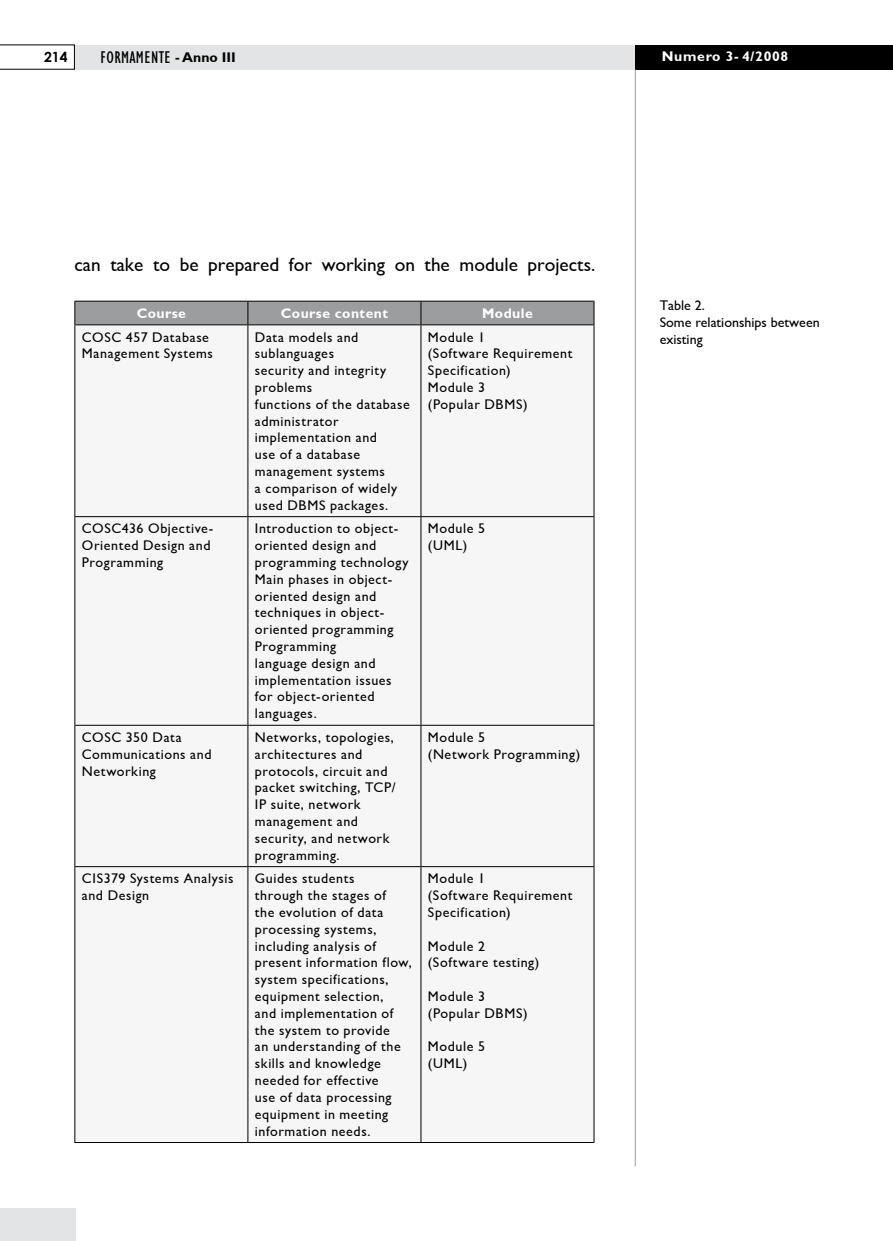
<style>
.page{position:relative;width:893px;height:1241px;background:#fff}
.page>*{position:absolute;margin:0;border:0;box-sizing:border-box;transform-origin:0 0}
.t1{font:19.25px "Formamente";color:#000}
.t2{font:17.5px "Formamente Condensed";color:#000}
.t3{font:14px/16.8px "Formamente";letter-spacing:.04em;color:#000}
.t4{font:14px/16.8px "Formamente";color:#000}
.t5{font:700 14px "Formamente";letter-spacing:.03em;color:#fff}
.t6{font:700 14px "Formamente";letter-spacing:.05em;color:#fff}
.t7{font:700 14px "Formamente";color:#000}
.t8{font:700 14px "Century Gothic";color:#000}
</style>
<div class="page">
<div style="left:75px;top:45px;width:818px;height:24px;background:#e3e4e5"></div>
<div style="left:635px;top:45px;width:258px;height:24px;background:#000"></div>
<svg style="left:0;top:45px;width:75px;height:24px"></svg>
<div style="left:0;top:1208px;width:75px;height:32px;background:#e3e4e5"></div>
<hr style="left:635px;top:69px;width:1px;height:1097px;background:#9c9d9f">
<div style="left:75px;top:325px;width:519px;height:816px;background:#f6f6f6"></div>
<div style="left:74px;top:301px;width:521px;height:24px;background:#9c9d9f"></div>
<hr style="left:74px;top:324px;width:174px;height:1px;background:#000">
<hr style="left:74px;top:325px;width:1px;height:191px;background:#000">
<hr style="left:248px;top:324px;width:173px;height:1px;background:#000">
<hr style="left:247px;top:325px;width:1px;height:191px;background:#000">
<hr style="left:421px;top:324px;width:173px;height:1px;background:#000">
<hr style="left:420px;top:325px;width:1px;height:191px;background:#000">
<hr style="left:594px;top:325px;width:1px;height:191px;background:#000">
<hr style="left:74px;top:516px;width:174px;height:1px;background:#000">
<hr style="left:74px;top:517px;width:1px;height:207px;background:#000">
<hr style="left:248px;top:516px;width:173px;height:1px;background:#000">
<hr style="left:247px;top:517px;width:1px;height:207px;background:#000">
<hr style="left:421px;top:516px;width:173px;height:1px;background:#000">
<hr style="left:420px;top:517px;width:1px;height:207px;background:#000">
<hr style="left:594px;top:517px;width:1px;height:207px;background:#000">
<hr style="left:74px;top:724px;width:174px;height:1px;background:#000">
<hr style="left:74px;top:725px;width:1px;height:141px;background:#000">
<hr style="left:248px;top:724px;width:173px;height:1px;background:#000">
<hr style="left:247px;top:725px;width:1px;height:141px;background:#000">
<hr style="left:421px;top:724px;width:173px;height:1px;background:#000">
<hr style="left:420px;top:725px;width:1px;height:141px;background:#000">
<hr style="left:594px;top:725px;width:1px;height:141px;background:#000">
<hr style="left:74px;top:866px;width:174px;height:1px;background:#000">
<hr style="left:74px;top:866px;width:1px;height:275px;background:#000">
<hr style="left:248px;top:866px;width:173px;height:1px;background:#000">
<hr style="left:247px;top:866px;width:1px;height:275px;background:#000">
<hr style="left:421px;top:866px;width:173px;height:1px;background:#000">
<hr style="left:420px;top:866px;width:1px;height:275px;background:#000">
<hr style="left:594px;top:866px;width:1px;height:275px;background:#000">
<hr style="left:74px;top:1141px;width:174px;height:1px;background:#000">
<hr style="left:248px;top:1141px;width:173px;height:1px;background:#000">
<hr style="left:421px;top:1141px;width:173px;height:1px;background:#000">
<p class="t8" style="left:44px;top:49px;width:25px">214</p>
<p class="t2" style="left:100px;top:46px;width:15px">FORMAMENTE</p>
<p class="t7" style="left:175px;top:49px;width:62px">- Anno III</p>
<p class="t6" style="left:662px;top:47px;width:128px">Numero 3- 4/2008</p>
<h1 class="t1" style="left:74px;top:253px;width:522px">can take to be prepared for working on the module projects.</h1>
<p class="t5" style="left:137px;top:304px;width:51px">Course</p>
<p class="t5" style="left:281px;top:304px;width:109px">Course content</p>
<p class="t5" style="left:482px;top:304px;width:52px">Module</p>
<p class="t3" style="left:82px;top:328px;width:133px">COSC 457 Database<br>Management Systems</p>
<p class="t3" style="left:255px;top:328px;width:156px">Data models and sublanguages<br>security and integrity problems<br>functions of the database administrator implementation and<br>use of a database management systems<br>a comparison of widely used DBMS packages.</p>
<p class="t3" style="left:428px;top:328px;width:146px">Module 1<br>(Software Requirement<br>Specification)<br>Module 3<br>(Popular DBMS)</p>
<p class="t3" style="left:82px;top:520px;width:133px">COSC436 Objective-<br>Oriented Design and<br>Programming</p>
<p class="t3" style="left:255px;top:520px;width:155px">Introduction to object&shy;oriented design and programming technology<br>Main phases in object&shy;oriented design and techniques in object&shy;oriented programming<br>Programming<br>language design and implementation issues for object-oriented languages.</p>
<p class="t3" style="left:428px;top:520px;width:59px">Module 5 (UML)</p>
<p class="t3" style="left:82px;top:729px;width:131px">COSC 350 Data<br>Communications and<br>Networking</p>
<p class="t3" style="left:255px;top:729px;width:142px">Networks, topologies, architectures and protocols, circuit and packet switching, TCP/<br>IP suite, network management and security, and network programming.</p>
<p class="t3" style="left:428px;top:729px;width:154px">Module 5<br>(Network Programming)</p>
<p class="t3" style="left:82px;top:870px;width:153px">CIS379 Systems Analysis and Design</p>
<p class="t3" style="left:255px;top:870px;width:158px">Guides students<br>through the stages of<br>the evolution of data processing systems, including analysis of present information flow, system specifications, equipment selection,<br>and implementation of the system to provide<br>an understanding of the skills and knowledge needed for effective<br>use of data processing equipment in meeting information needs.</p>
<p class="t3" style="left:428px;top:870px;width:146px">Module 1<br>(Software Requirement<br>Specification)</p>
<p class="t3" style="left:428px;top:937px;width:113px">Module 2 (Software testing)</p>
<p class="t3" style="left:428px;top:987px;width:101px">Module 3 (Popular DBMS)</p>
<p class="t3" style="left:428px;top:1038px;width:59px">Module 5 (UML)</p>
<p class="t4" style="left:660px;top:297px;width:161px">Table 2.<br>Some relationships between existing</p>
</div>
